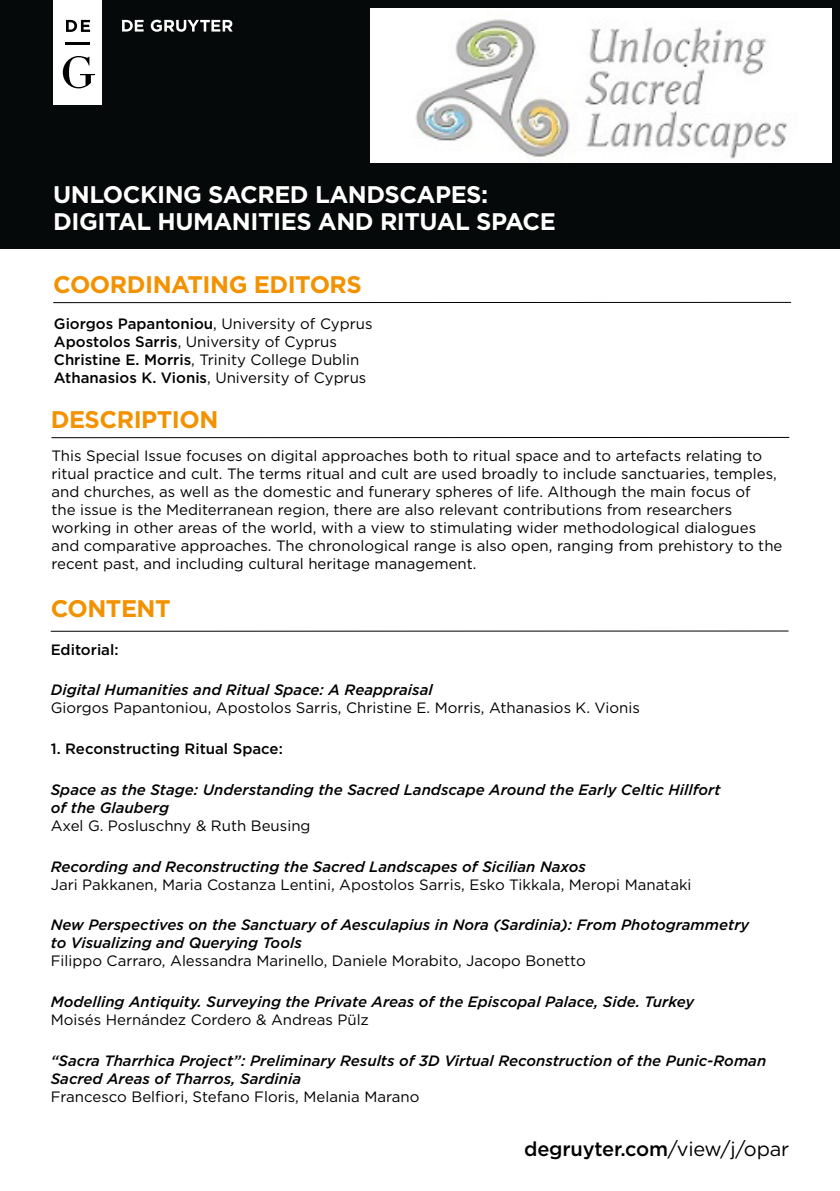
<style>
.page{position:relative;width:840px;height:1191px;background:#fff}
.page>*{position:absolute;margin:0;border:0;box-sizing:border-box;transform-origin:0 0}
.t1{font:700 24px/27px "Gotham";letter-spacing:-.02em;color:#fff}
.t2{font:700 24px "Gotham";letter-spacing:-.02em;color:#f39200}
.t3{font:500 20px "Gotham";letter-spacing:-.01em;color:#000}
.t4{font:15px/18px "Gotham";color:#000}
.t5{font:italic 500 15px/18px "Gotham";color:#000}
.t6{font:500 15px "Gotham";color:#000}
.s1{font-weight:500}
.s2{font-weight:400}
</style>
<div class="page">
<div style="left:0;top:0;width:839px;height:248px;background:#060909"></div>
<div style="left:54px;top:0;width:48px;height:104px;background:#fff"></div>
<hr style="left:66px;top:43px;width:24px;height:2px;background:#000">
<svg style="left:66px;top:20px;width:24px;height:12px"></svg>
<svg style="left:63px;top:56px;width:32px;height:32px"></svg>
<svg style="left:122px;top:20px;width:110px;height:12px"></svg>
<hr style="left:53px;top:302px;width:737px;height:1px;background:#000">
<img style="left:370px;top:8px;width:460px;height:154px">
<hr style="left:51px;top:437px;width:737px;height:1px;background:#000">
<hr style="left:51px;top:630px;width:737px;height:1px;background:#000">
<h1 class="t1" style="left:53px;top:181px;width:504px">UNLOCKING SACRED LANDSCAPES:<br>DIGITAL HUMANITIES AND RITUAL SPACE</h1>
<h1 class="t2" style="left:53px;top:269px;width:310px">COORDINATING EDITORS</h1>
<p class="t4" style="left:54px;top:314px;width:320px"><span class="s1">Giorgos Papantoniou</span>, University of Cyprus <span class="s1">Apostolos Sarris</span>, University of Cyprus <span class="s1">Christine E. Morris</span>, Trinity College Dublin <span class="s1">Athanasios K. Vionis</span>, University of Cyprus</p>
<h1 class="t2" style="left:51px;top:404px;width:169px">DESCRIPTION</h1>
<p class="t4" style="left:51px;top:446px;width:732px">This Special Issue focuses on digital approaches both to ritual space and to artefacts relating to ritual practice and cult. The terms ritual and cult are used broadly to include sanctuaries, temples, and churches, as well as the domestic and funerary spheres of life. Although the main focus of<br>the issue is the Mediterranean region, there are also relevant contributions from researchers working in other areas of the world, with a view to stimulating wider methodological dialogues and comparative approaches. The chronological range is also open, ranging from prehistory to the recent past, and including cultural heritage management.</p>
<h1 class="t2" style="left:51px;top:593px;width:121px">CONTENT</h1>
<p class="t6" style="left:51px;top:639px;width:69px">Editorial:</p>
<p class="t5" style="left:51px;top:681px;width:383px">Digital Humanities and Ritual Space: A Reappraisal</p>
<p class="t4" style="left:51px;top:699px;width:590px">Giorgos Papantoniou, Apostolos Sarris, Christine E. Morris, Athanasios K. Vionis</p>
<p class="t6" style="left:51px;top:739px;width:233px">1. Reconstructing Ritual Space:</p>
<p class="t5" style="left:51px;top:780px;width:671px">Space as the Stage: Understanding the Sacred Landscape Around the Early Celtic Hillfort of the Glauberg</p>
<p class="t4" style="left:51px;top:816px;width:261px">Axel G. Posluschny &amp; Ruth Beusing</p>
<p class="t5" style="left:51px;top:857px;width:536px">Recording and Reconstructing the Sacred Landscapes of Sicilian Naxos</p>
<p class="t4" style="left:51px;top:875px;width:642px">Jari Pakkanen, Maria Costanza Lentini, Apostolos Sarris, Esko Tikkala, Meropi Manataki</p>
<p class="t5" style="left:51px;top:915px;width:699px">New Perspectives on the Sanctuary of Aesculapius in Nora (Sardinia): From Photogrammetry to Visualizing and Querying Tools</p>
<p class="t4" style="left:51px;top:951px;width:536px">Filippo Carraro, Alessandra Marinello, Daniele Morabito, Jacopo Bonetto</p>
<p class="t5" style="left:51px;top:992px;width:644px">Modelling Antiquity. Surveying the Private Areas of the Episcopal Palace, Side. Turkey</p>
<p class="t4" style="left:51px;top:1010px;width:319px">Moisés Hernández Cordero &amp; Andreas Pülz</p>
<p class="t5" style="left:51px;top:1051px;width:716px">“Sacra Tharrhica Project”: Preliminary Results of 3D Virtual Reconstruction of the Punic-Roman<br>Sacred Areas of Tharros, Sardinia</p>
<p class="t4" style="left:51px;top:1087px;width:370px">Francesco Belfiori, Stefano Floris, Melania Marano</p>
<h2 class="t3" style="left:524px;top:1135px;width:266px">degruyter.com<span class="s2">/view/j/opar</span></h2>
</div>
